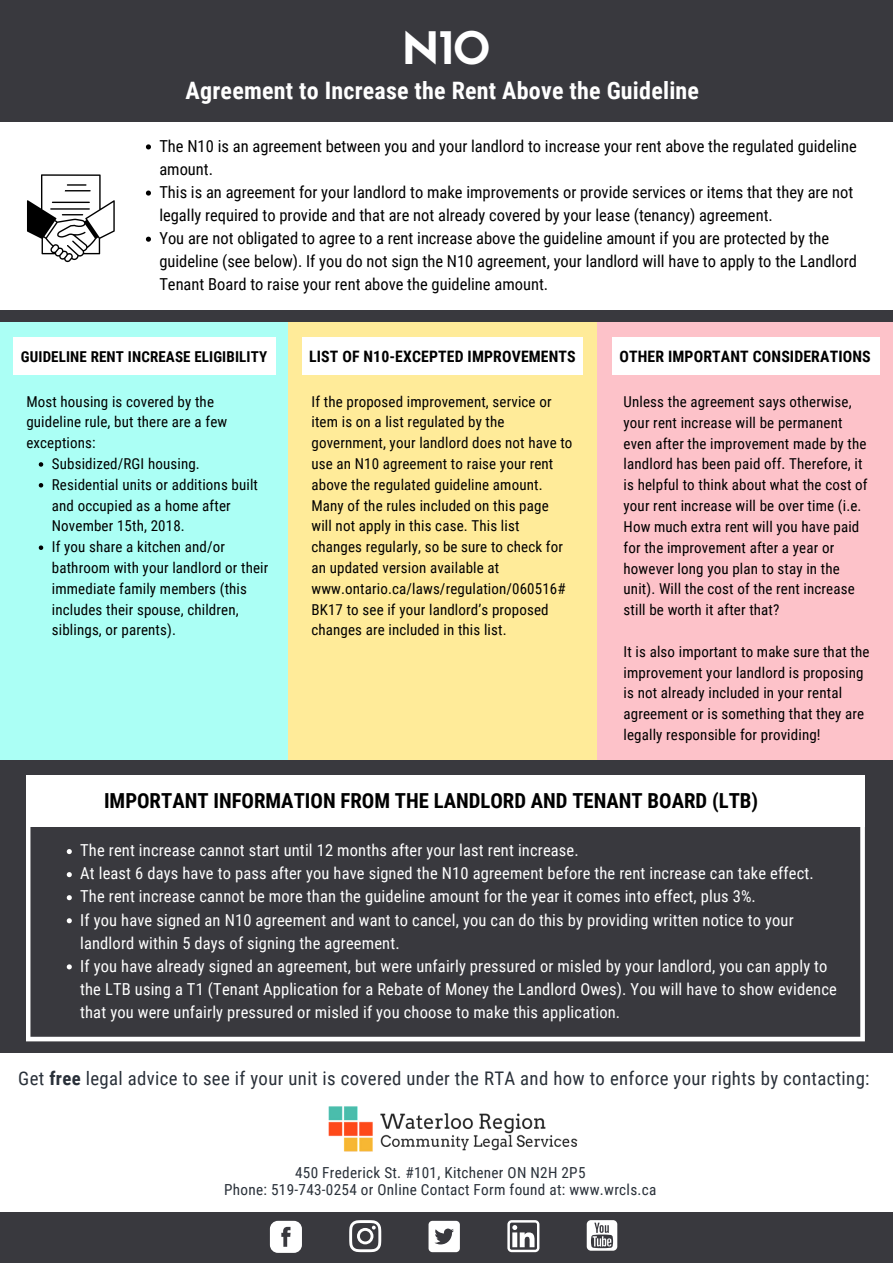
<style>
.page{position:relative;width:893px;height:1263px;background:#39393e}
.page>*{position:absolute;margin:0;border:0;box-sizing:border-box;transform-origin:0 0}
.t1{font:43.95px "Sifonn Basic";color:#fff}
.t2{font:700 24px "Roboto Condensed";letter-spacing:.01em;color:#fff}
.t3{font:700 20.7px "Roboto Condensed";color:#000}
.t4{font:18.75px "Roboto Condensed";letter-spacing:.02em;color:#293039}
.t5{font:16.5px/23.1px "Roboto Condensed";letter-spacing:.01em;color:#fff}
.t6{font:16.5px/23.1px "Roboto Condensed";color:#000}
.t7{font:700 15.75px "Roboto Condensed";letter-spacing:.01em;color:#000}
.t8{font:15.23px "Roboto Condensed";letter-spacing:.02em;color:#293039}
.t9{font:15px/20.9px "Roboto Condensed";letter-spacing:.01em;color:#000}
.t10{font:700 15px "Roboto Condensed";letter-spacing:.01em;color:#000}
.s1{font-weight:700}
</style>
<div class="page">
<div style="left:0;top:322px;width:326px;height:438px;background:#abfff5"></div>
<div style="left:288px;top:322px;width:314px;height:438px;background:#ffeb99"></div>
<div style="left:597px;top:322px;width:296px;height:438px;background:#fdc2c9"></div>
<div style="left:0;top:1054px;width:893px;height:158px;background:#fff"></div>
<svg style="left:26px;top:826px;width:838px;height:215px"></svg>
<div style="left:26px;top:775px;width:838px;height:51px;background:#fff"></div>
<img style="left:328px;top:1106px;width:250px;height:46px">
<svg style="left:270px;top:1221px;width:32px;height:32px"></svg>
<svg style="left:349px;top:1220px;width:32px;height:32px"></svg>
<div style="left:428px;top:1221px;width:32px;height:31px;background:#fff;border-radius:4px"></div>
<svg style="left:434px;top:1228px;width:20px;height:16px"></svg>
<svg style="left:507px;top:1220px;width:32px;height:32px"></svg>
<div style="left:587px;top:1220px;width:30px;height:30px;background:#fff;border-radius:4px"></div>
<svg style="left:591px;top:1223px;width:22px;height:25px"></svg>
<div style="left:14px;top:337px;width:262px;height:38px;background:#fff"></div>
<div style="left:302px;top:337px;width:280px;height:38px;background:#fff"></div>
<div style="left:611px;top:337px;width:268px;height:38px;background:#fff"></div>
<div style="left:0;top:122px;width:893px;height:188px;background:#fff"></div>
<svg style="left:27px;top:174px;width:88px;height:88px"></svg>
<svg style="left:146px;top:144px;width:5px;height:5px"></svg>
<svg style="left:146px;top:191px;width:5px;height:5px"></svg>
<svg style="left:146px;top:237px;width:5px;height:5px"></svg>
<svg style="left:39px;top:462px;width:4px;height:5px"></svg>
<svg style="left:39px;top:483px;width:4px;height:4px"></svg>
<svg style="left:39px;top:545px;width:4px;height:5px"></svg>
<svg style="left:67px;top:849px;width:5px;height:5px"></svg>
<svg style="left:67px;top:872px;width:5px;height:5px"></svg>
<svg style="left:67px;top:895px;width:5px;height:5px"></svg>
<svg style="left:67px;top:918px;width:5px;height:5px"></svg>
<svg style="left:67px;top:964px;width:5px;height:5px"></svg>
<p class="t1" style="left:402px;top:32px;width:90px">N10</p>
<p class="t2" style="left:186px;top:77px;width:515px">Agreement to Increase the Rent Above the Guideline</p>
<p class="t6" style="left:159px;top:135px;width:699px">The N10 is an agreement between you and your landlord to increase your rent above the regulated guideline amount.</p>
<h5 class="t6" style="left:159px;top:181px;width:695px">This is an agreement for your landlord to make improvements or provide services or items that they are not legally required to provide and that are not already covered by your lease (tenancy) agreement.</h5>
<p class="t6" style="left:159px;top:227px;width:699px">You are not obligated to agree to a rent increase above the guideline amount if you are protected by the guideline (see below). If you do not sign the N10 agreement, your landlord will have to apply to the Landlord<br>Tenant Board to raise your rent above the guideline amount.</p>
<h4 class="t10" style="left:21px;top:348px;width:248px">GUIDELINE RENT INCREASE ELIGIBILITY</h4>
<p class="t7" style="left:309px;top:347px;width:268px">LIST OF N10-EXCEPTED IMPROVEMENTS</p>
<p class="t7" style="left:619px;top:347px;width:253px">OTHER IMPORTANT CONSIDERATIONS</p>
<p class="t9" style="left:26px;top:391px;width:202px">Most housing is covered by the guideline rule, but there are a few exceptions:</p>
<p class="t9" style="left:52px;top:453px;width:149px">Subsidized/RGI housing.</p>
<p class="t9" style="left:52px;top:474px;width:208px">Residential units or additions built and occupied as a home after<br>November 15th, 2018.</p>
<h5 class="t9" style="left:52px;top:537px;width:218px">If you share a kitchen and/or bathroom with your landlord or their immediate family members (this includes their spouse, children, siblings, or parents).</h5>
<h2 class="t9" style="left:311px;top:391px;width:262px">If the proposed improvement, service or item is on a list regulated by the government, your landlord does not have to use an N10 agreement to raise your rent above the regulated guideline amount.<br>Many of the rules included on this page will not apply in this case. This list changes regularly, so be sure to check for an updated version available at www.ontario.ca/laws/regulation/060516# BK17 to see if your landlord’s proposed changes are included in this list.</h2>
<p class="t9" style="left:623px;top:391px;width:245px">Unless the agreement says otherwise, your rent increase will be permanent even after the improvement made by the landlord has been paid off. Therefore, it is helpful to think about what the cost of your rent increase will be over time (i.e.<br>How much extra rent will you have paid for the improvement after a year or however long you plan to stay in the unit). Will the cost of the rent increase still be worth it after that?</p>
<p class="t9" style="left:623px;top:641px;width:247px">It is also important to make sure that the improvement your landlord is proposing is not already included in your rental agreement or is something that they are legally responsible for providing!</p>
<p class="t3" style="left:104px;top:789px;width:655px">IMPORTANT INFORMATION FROM THE LANDLORD AND TENANT BOARD (LTB)</p>
<p class="t5" style="left:80px;top:839px;width:500px">The rent increase cannot start until 12 months after your last rent increase.</p>
<h5 class="t5" style="left:80px;top:862px;width:735px">At least 6 days have to pass after you have signed the N10 agreement before the rent increase can take effect.</h5>
<p class="t5" style="left:80px;top:885px;width:677px">The rent increase cannot be more than the guideline amount for the year it comes into effect, plus 3%.</p>
<p class="t5" style="left:80px;top:908px;width:715px">If you have signed an N10 agreement and want to cancel, you can do this by providing written notice to your landlord within 5 days of signing the agreement.</p>
<h3 class="t5" style="left:80px;top:954px;width:758px">If you have already signed an agreement, but were unfairly pressured or misled by your landlord, you can apply to the LTB using a T1 (Tenant Application for a Rebate of Money the Landlord Owes). You will have to show evidence that you were unfairly pressured or misled if you choose to make this application.</h3>
<p class="t4" style="left:18px;top:1068px;width:853px">Get <span class="s1">free</span> legal advice to see if your unit is covered under the RTA and how to enforce your rights by contacting:</p>
<p class="t8" style="left:295px;top:1163px;width:292px">450 Frederick St. #101, Kitchener ON N2H 2P5</p>
<p class="t8" style="left:224px;top:1181px;width:434px">Phone: 519-743-0254 or Online Contact Form found at: www.wrcls.ca</p>
</div>
